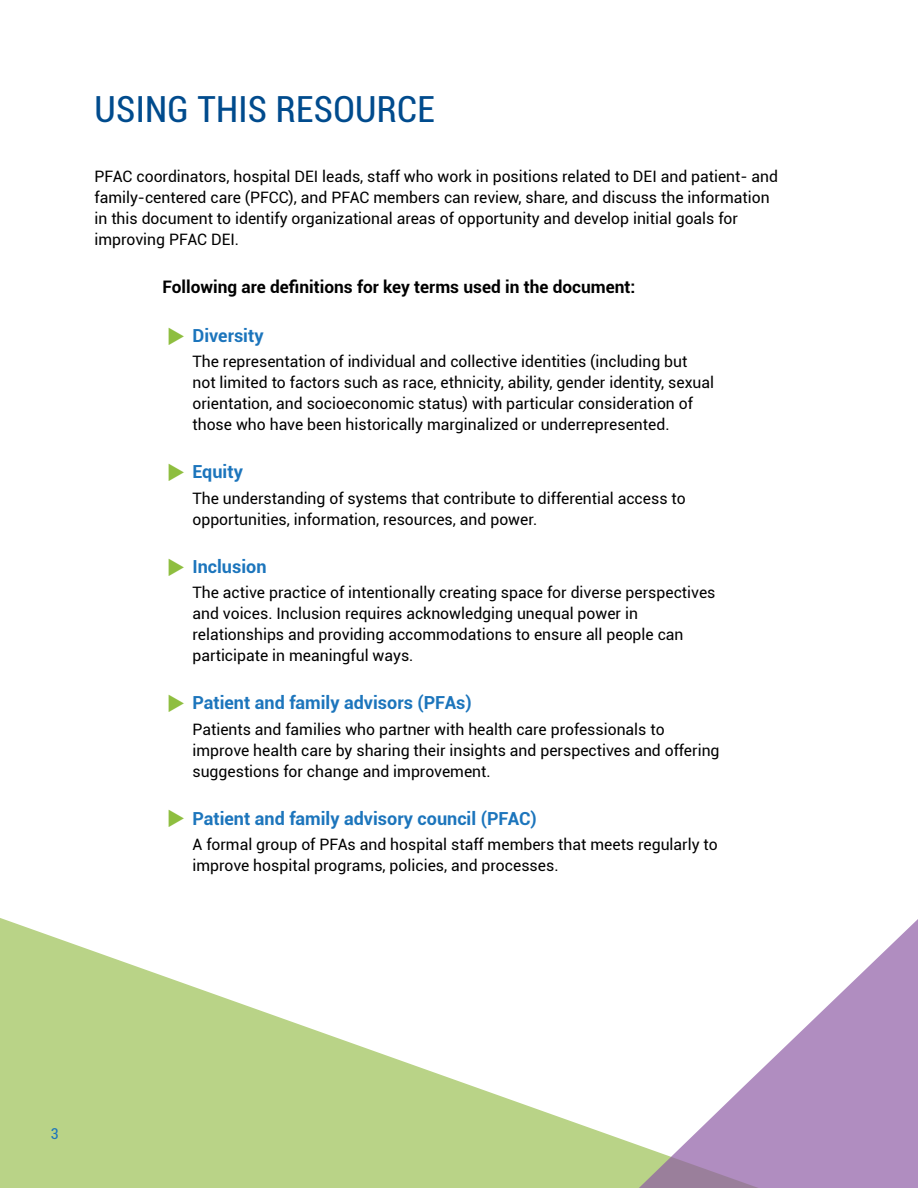
<style>
.page{position:relative;width:918px;height:1188px;background:#fff}
.page>*{position:absolute;margin:0;border:0;box-sizing:border-box;transform-origin:0 0}
.t1{font:condensed 36px "Roboto";letter-spacing:.01em;color:#004b8d}
.t2{font:700 18px "Roboto";color:#1c75bc}
.t3{font:700 17.25px "Roboto";color:#000}
.t4{font:15.75px/21px "Roboto";color:#000}
.t5{font:condensed 15px "Roboto";color:#1c75bc}
</style>
<div class="page">
<svg style="left:0;top:918px;width:550px;height:270px;fill:#b9d387"></svg>
<svg style="left:550px;top:919px;width:368px;height:269px"></svg>
<h1 class="t1" style="left:94px;top:84px;width:342px">USING THIS RESOURCE</h1>
<p class="t4" style="left:94px;top:165px;width:685px">PFAC coordinators, hospital DEI leads, staff who work in positions related to DEI and patient- and family-centered care (PFCC), and PFAC members can review, share, and discuss the information in this document to identify organizational areas of opportunity and develop initial goals for improving PFAC DEI.</p>
<p class="t3" style="left:162px;top:275px;width:475px">Following are definitions for key terms used in the document:</p>
<p class="t2" style="left:192px;top:323px;width:73px">Diversity</p>
<p class="t4" style="left:192px;top:351px;width:523px">The representation of individual and collective identities (including but not limited to factors such as race, ethnicity, ability, gender identity, sexual orientation, and socioeconomic status) with particular consideration of those who have been historically marginalized or underrepresented.</p>
<p class="t2" style="left:192px;top:459px;width:52px">Equity</p>
<p class="t4" style="left:192px;top:487px;width:495px">The understanding of systems that contribute to differential access to opportunities, information, resources, and power.</p>
<p class="t2" style="left:192px;top:554px;width:76px">Inclusion</p>
<p class="t4" style="left:192px;top:582px;width:525px">The active practice of intentionally creating space for diverse perspectives and voices. Inclusion requires acknowledging unequal power in relationships and providing accommodations to ensure all people can participate in meaningful ways.</p>
<p class="t2" style="left:192px;top:690px;width:281px">Patient and family advisors (PFAs)</p>
<p class="t4" style="left:192px;top:718px;width:529px">Patients and families who partner with health care professionals to improve health care by sharing their insights and perspectives and offering suggestions for change and improvement.</p>
<p class="t2" style="left:192px;top:806px;width:346px">Patient and family advisory council (PFAC)</p>
<p class="t4" style="left:192px;top:834px;width:527px">A formal group of PFAs and hospital staff members that meets regularly to improve hospital programs, policies, and processes.</p>
<p class="t5" style="left:51px;top:1124px;width:9px">3</p>
</div>
